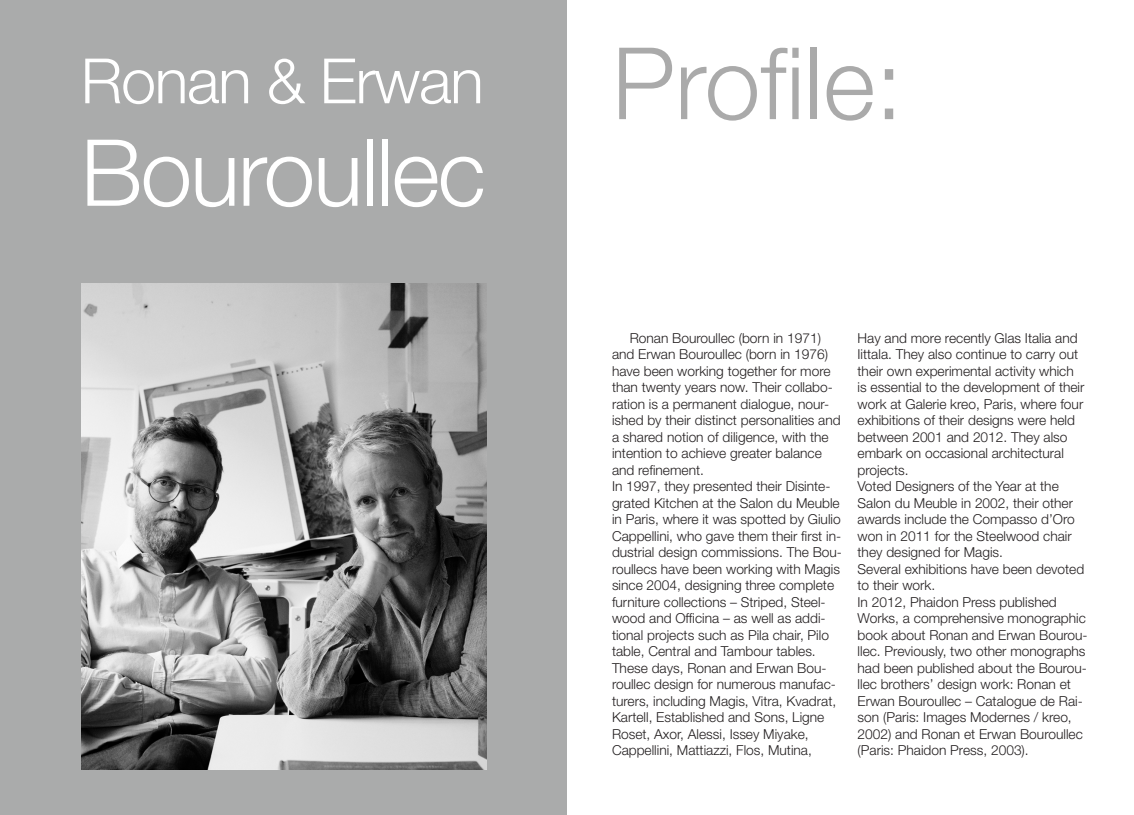
<style>
.page{position:relative;width:1134px;height:815px;background:#fff}
.page>*{position:absolute;margin:0;border:0;box-sizing:border-box;transform-origin:0 0}
.t1{font:300 100px "Helvetica Neue LT Std";color:#aaa}
.t2{font:300 92.5px "Helvetica Neue LT Std";letter-spacing:-.02em;color:#fff}
.t3{font:300 62.5px "Helvetica Neue LT Std";letter-spacing:-.02em;color:#fff}
.Paragraph_Style_1{font:300 13.75px/16.5px "Helvetica Neue LT Std";color:#231f20}
</style>
<div class="page">
<div style="left:0;top:0;width:567px;height:815px;background:#aaabab"></div>
<img style="left:81px;top:284px;width:406px;height:486px">
<p class="t3" style="left:81px;top:43px;width:405px">Ronan &amp; Erwan</p>
<p class="t2" style="left:81px;top:116px;width:406px">Bouroullec</p>
<p class="t1" style="left:612px;top:22px;width:292px">Profile:</p>
<p class="Paragraph_Style_1" style="left:612px;top:329px;width:230px;text-indent:18px">Ronan Bouroullec (born in 1971) and Erwan Bouroullec (born in 1976) have been working together for more than twenty years now. Their collabo&shy;ration is a permanent dialogue, nour&shy;ished by their distinct personalities and a shared notion of diligence, with the intention to achieve greater balance and refinement.</p>
<p class="Paragraph_Style_1" style="left:612px;top:478px;width:231px">In 1997, they presented their Disinte&shy;grated Kitchen at the Salon du Meuble in Paris, where it was spotted by Giulio Cappellini, who gave them their first in&shy;dustrial design commissions. The Bou&shy;roullecs have been working with Magis since 2004, designing three complete furniture collections – Striped, Steel&shy;wood and Officina – as well as addi&shy;tional projects such as Pila chair, Pilo table, Central and Tambour tables.<br>These days, Ronan and Erwan Bou&shy;roullec design for numerous manufac&shy;turers, including Magis, Vitra, Kvadrat, Kartell, Established and Sons, Ligne Roset, Axor, Alessi, Issey Miyake, Cappellini, Mattiazzi, Flos, Mutina,</p>
<p class="Paragraph_Style_1" style="left:857px;top:329px;width:228px">Hay and more recently Glas Italia and Iittala. They also continue to carry out their own experimental activity which is essential to the development of their work at Galerie kreo, Paris, where four exhibitions of their designs were held between 2001 and 2012. They also embark on occasional architectural projects.</p>
<p class="Paragraph_Style_1" style="left:857px;top:478px;width:219px">Voted Designers of the Year at the<br>Salon du Meuble in 2002, their other awards include the Compasso d’Oro won in 2011 for the Steelwood chair they designed for Magis.</p>
<p class="Paragraph_Style_1" style="left:857px;top:560px;width:228px">Several exhibitions have been devoted to their work.</p>
<p class="Paragraph_Style_1" style="left:857px;top:593px;width:232px">In 2012, Phaidon Press published Works, a comprehensive monographic book about Ronan and Erwan Bourou&shy;llec. Previously, two other monographs had been published about the Bourou&shy;llec brothers’ design work: Ronan et Erwan Bouroullec – Catalogue de Rai&shy;son (Paris: Images Modernes / kreo, 2002) and Ronan et Erwan Bouroullec (Paris: Phaidon Press, 2003).</p>
</div>
